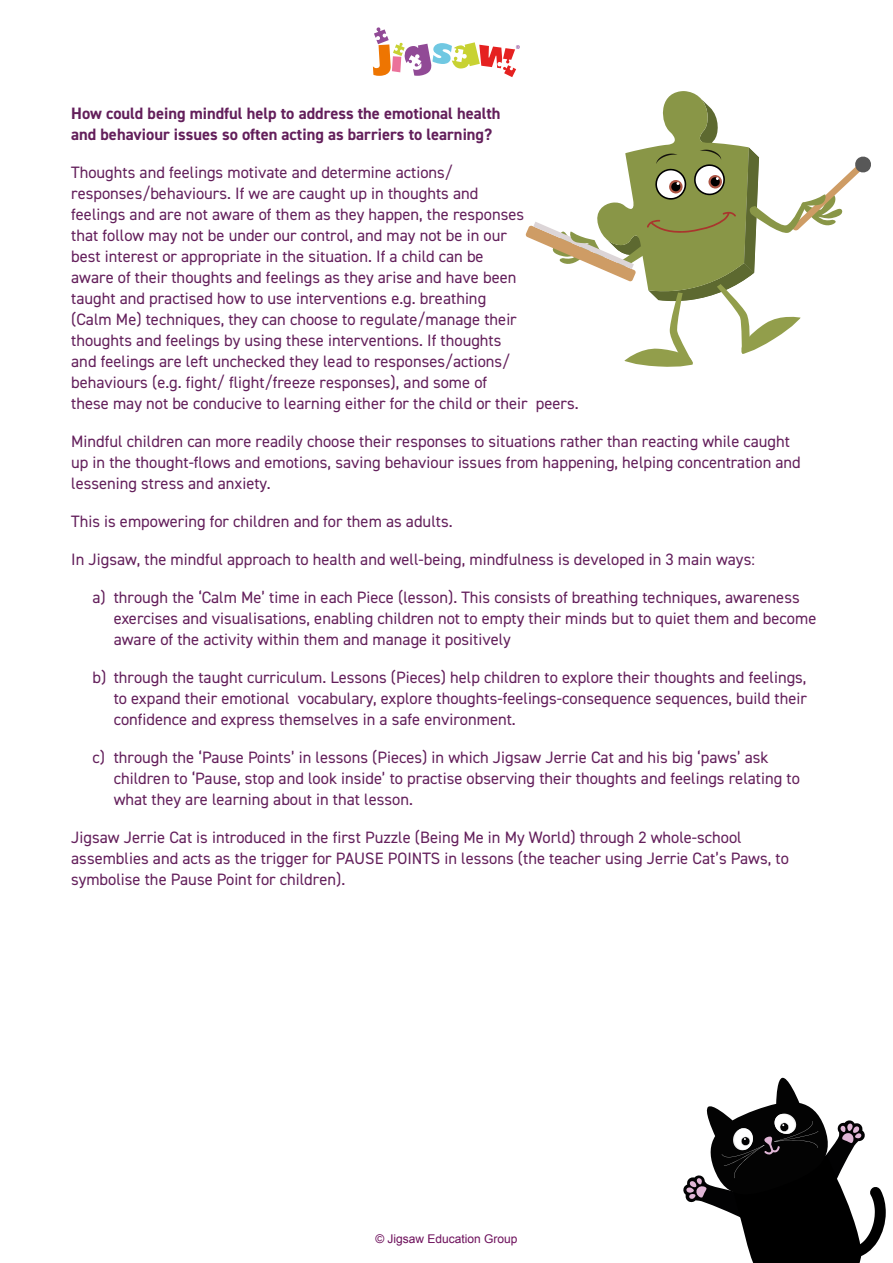
<style>
.page{position:relative;width:893px;height:1263px;background:#fff}
.page>*{position:absolute;margin:0;border:0;box-sizing:border-box;transform-origin:0 0}
.t1{font:16.5px/21px "DIN2014";color:#631f5b}
.t2{font:700 16.5px/21px "DIN2014";color:#631f5b}
.t3{font:12px "Arial";color:#6c0e5a}
</style>
<div class="page">
<svg style="left:373px;top:27px;width:147px;height:50px"></svg>
<svg style="left:525px;top:91px;width:346px;height:276px"></svg>
<svg style="left:683px;top:1077px;width:203px;height:186px"></svg>
<p class="t2" style="left:71px;top:103px;width:431px">How could being mindful help to address the emotional health and behaviour issues so often acting as barriers to learning?</p>
<p class="t1" style="left:71px;top:162px;width:509px">Thoughts and feelings motivate and determine actions/ responses/behaviours. If we are caught up in thoughts and<br>feelings and are not aware of them as they happen, the responses<br>that follow may not be under our control, and may not be in our<br>best interest or appropriate in the situation. If a child can be<br>aware of their thoughts and feelings as they arise and have been<br>taught and practised how to use interventions e.g. breathing<br>(Calm Me) techniques, they can choose to regulate/manage their thoughts and feelings by using these interventions. If thoughts<br>and feelings are left unchecked they lead to responses/actions/ behaviours (e.g. fight/ flight/freeze responses), and some of<br>these may not be conducive to learning either for the child or their peers.</p>
<p class="t1" style="left:71px;top:431px;width:731px">Mindful children can more readily choose their responses to situations rather than reacting while caught up in the thought-flows and emotions, saving behaviour issues from happening, helping concentration and lessening stress and anxiety.</p>
<p class="t1" style="left:71px;top:511px;width:383px">This is empowering for children and for them as adults.</p>
<p class="t1" style="left:71px;top:549px;width:685px">In Jigsaw, the mindful approach to health and well-being, mindfulness is developed in 3 main ways:</p>
<p class="t1" style="left:114px;top:587px;width:704px;text-indent:-21px">a) through the ‘Calm Me’ time in each Piece (lesson). This consists of breathing techniques, awareness exercises and visualisations, enabling children not to empty their minds but to quiet them and become aware of the activity within them and manage it positively</p>
<p class="t1" style="left:114px;top:667px;width:695px;text-align:justify;text-indent:-21px">b) through the taught curriculum. Lessons (Pieces) help children to explore their thoughts and feelings, to expand their emotional vocabulary, explore thoughts-feelings-consequence sequences, build their confidence and express themselves in a safe environment.</p>
<p class="t1" style="left:114px;top:747px;width:688px;text-indent:-21px">c) through the ‘Pause Points’ in lessons (Pieces) in which Jigsaw Jerrie Cat and his big ‘paws’ ask children to ‘Pause, stop and look inside’ to practise observing their thoughts and feelings relating to what they are learning about in that lesson.</p>
<p class="t1" style="left:71px;top:827px;width:719px">Jigsaw Jerrie Cat is introduced in the first Puzzle (Being Me in My World) through 2 whole-school assemblies and acts as the trigger for PAUSE POINTS in lessons (the teacher using Jerrie Cat’s Paws, to symbolise the Pause Point for children).</p>
<p class="t3" style="left:375px;top:1230px;width:144px">© Jigsaw Education Group</p>
</div>
